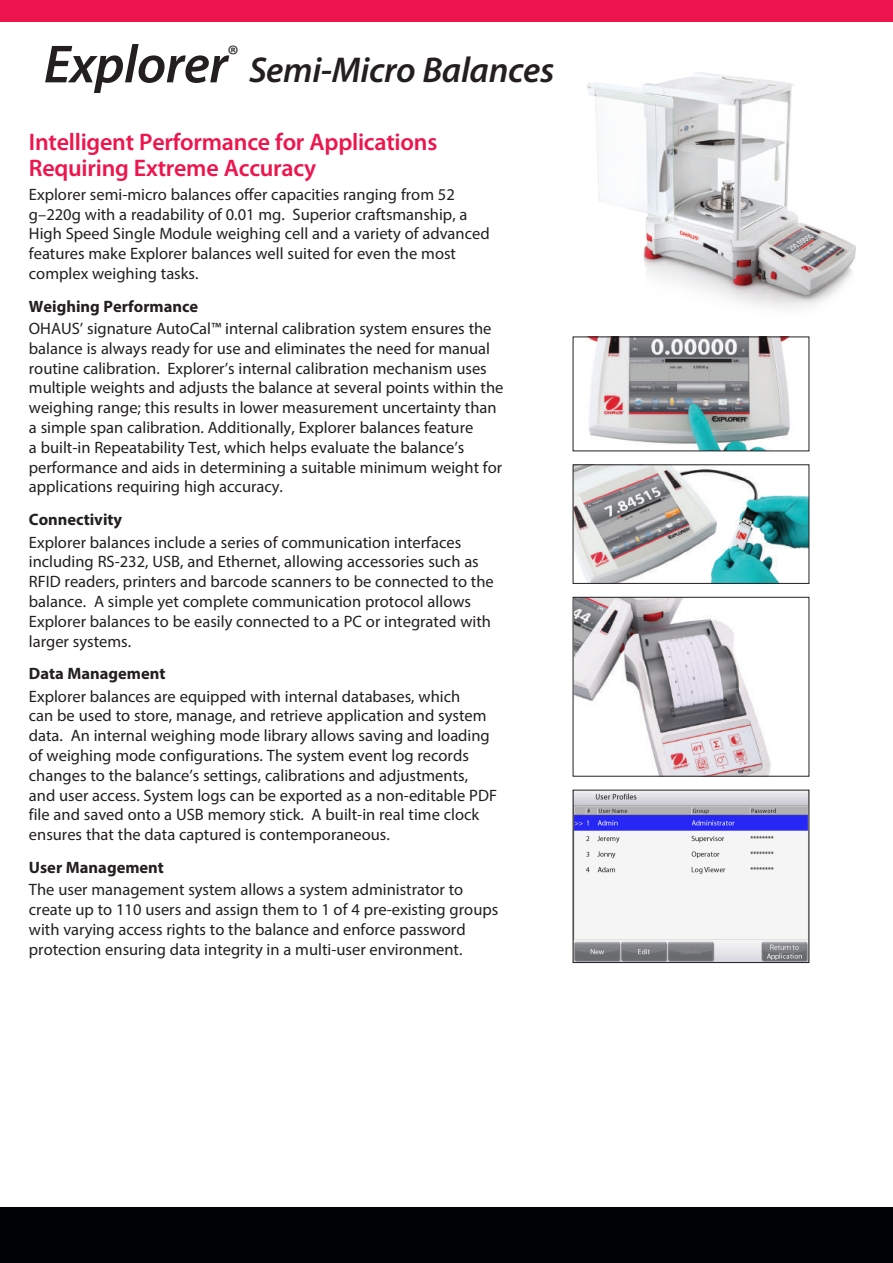
<style>
.page{position:relative;width:893px;height:1263px;background:#fff}
.page>*{position:absolute;margin:0;border:0;box-sizing:border-box;transform-origin:0 0}
.t1{font:italic 600 54px "Myriad Pro";letter-spacing:-.01em;color:#231f20}
.t2{font:italic 600 36px "Myriad Pro";letter-spacing:-.01em;color:#231f20}
.t3{font:600 24px/25.8px "Myriad Pro";letter-spacing:-.01em;color:#ed154e}
.t4{font:16.5px/19.8px "Myriad Pro";color:#231f20}
.t5{font:700 16.5px "Myriad Pro";color:#231f20}
</style>
<div class="page">
<div style="left:0;top:0;width:893px;height:21px;background:#ed154e"></div>
<div style="left:0;top:1208px;width:893px;height:55px;background:#010203"></div>
<img style="left:587px;top:72px;width:269px;height:236px">
<img style="left:588px;top:339px;width:202px;height:110px">
<img style="left:575px;top:467px;width:232px;height:115px">
<div style="left:573px;top:465px;width:236px;height:119px;border:1px solid #231f20"></div>
<img style="left:575px;top:599px;width:196px;height:175px">
<img style="left:575px;top:792px;width:232px;height:169px">
<div style="left:573px;top:790px;width:236px;height:173px;border:1px solid #231f20"></div>
<h1 class="t1" style="left:44px;top:30px;width:196px">Explorer<sup>®</sup></h1>
<h2 class="t2" style="left:249px;top:47px;width:307px">Semi-Micro Balances</h2>
<h3 class="t3" style="left:29px;top:128px;width:410px">Intelligent Performance for Applications<br>Requiring Extreme Accuracy</h3>
<p class="t4" style="left:29px;top:184px;width:462px">Explorer semi-micro balances offer capacities ranging from 52 g–220g with a readability of 0.01 mg. Superior craftsmanship, a High Speed Single Module weighing cell and a variety of advanced features make Explorer balances well suited for even the most complex weighing tasks.</p>
<p class="t5" style="left:29px;top:295px;width:171px">Weighing Performance</p>
<p class="t4" style="left:29px;top:318px;width:476px">OHAUS’ signature AutoCal™ internal calibration system ensures the balance is always ready for use and eliminates the need for manual routine calibration. Explorer’s internal calibration mechanism uses multiple weights and adjusts the balance at several points within the weighing range; this results in lower measurement uncertainty than a simple span calibration. Additionally, Explorer balances feature<br>a built-in Repeatability Test, which helps evaluate the balance’s performance and aids in determining a suitable minimum weight for applications requiring high accuracy.</p>
<p class="t5" style="left:29px;top:509px;width:95px">Connectivity</p>
<p class="t4" style="left:29px;top:532px;width:466px">Explorer balances include a series of communication interfaces including RS-232, USB, and Ethernet, allowing accessories such as RFID readers, printers and barcode scanners to be connected to the balance. A simple yet complete communication protocol allows Explorer balances to be easily connected to a PC or integrated with larger systems.</p>
<p class="t5" style="left:29px;top:663px;width:138px">Data Management</p>
<p class="t4" style="left:29px;top:686px;width:470px">Explorer balances are equipped with internal databases, which<br>can be used to store, manage, and retrieve application and system data. An internal weighing mode library allows saving and loading of weighing mode configurations. The system event log records changes to the balance’s settings, calibrations and adjustments, and user access. System logs can be exported as a non-editable PDF file and saved onto a USB memory stick. A built-in real time clock ensures that the data captured is contemporaneous.</p>
<p class="t5" style="left:29px;top:856px;width:137px">User Management</p>
<p class="t4" style="left:29px;top:880px;width:471px">The user management system allows a system administrator to create up to 110 users and assign them to 1 of 4 pre-existing groups with varying access rights to the balance and enforce password protection ensuring data integrity in a multi-user environment.</p>
</div>
